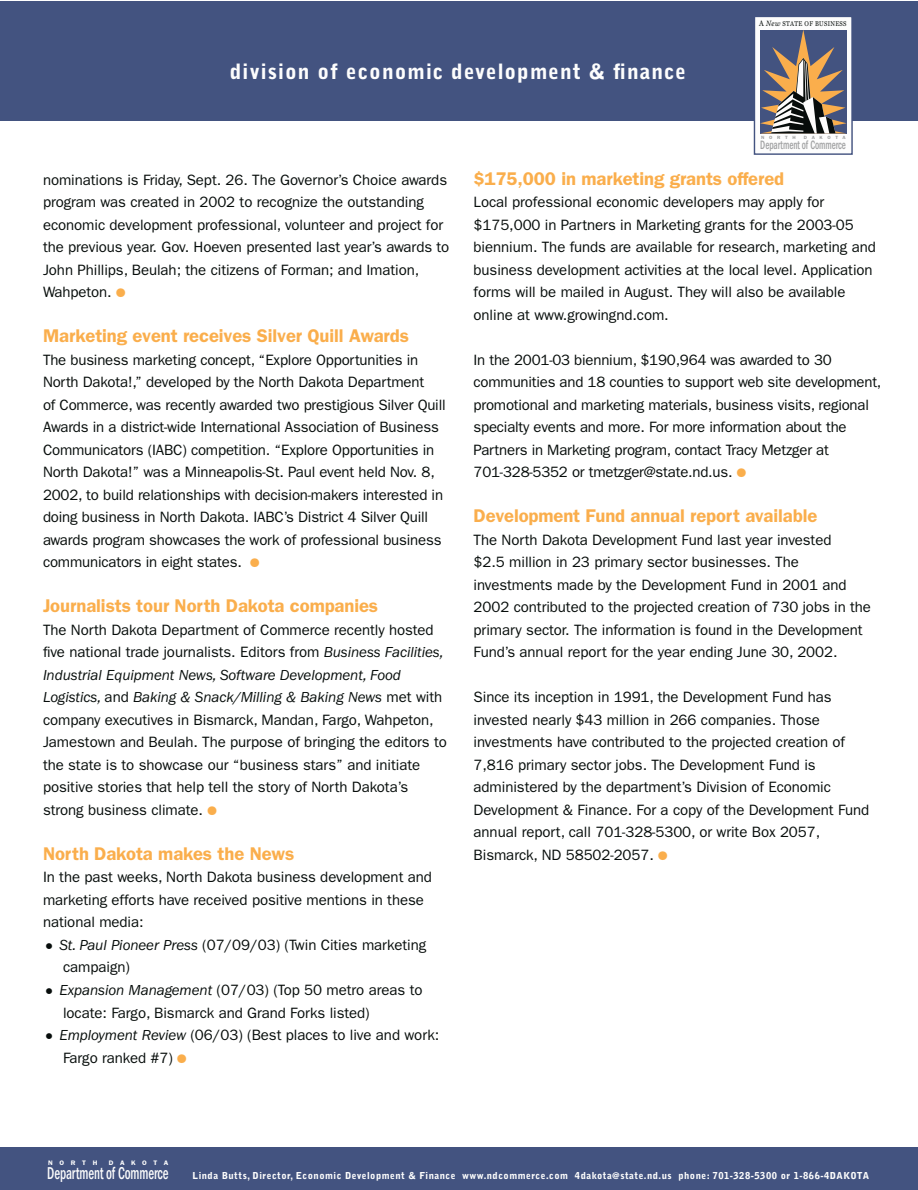
<style>
.page{position:relative;width:918px;height:1190px;background:#fff}
.page>*{position:absolute;margin:0;border:0;box-sizing:border-box;transform-origin:0 0}
.t1{font:900 21px "Bell Gothic";letter-spacing:.05em;color:#fdfdfd}
.t2{font:600 18.45px "Franklin Gothic";letter-spacing:-.005em;color:#faae4c}
.t3{font:500 condensed 17.85px "Franklin Gothic";letter-spacing:-.005em;color:#fdfdfd;scale:.72 1}
.t4{font:15px/22.5px "Franklin Gothic";letter-spacing:-.005em;color:#070d0b}
.t5{font:500 condensed 12.6px "Franklin Gothic";letter-spacing:-.005em;color:#a0a1a2;scale:.72 1}
.t6{font:900 9.45px "Bell Gothic";letter-spacing:.05em;color:#fdfdfd}
.t7{font:6.9px "Georgia";letter-spacing:.055em;color:#070d0b;scale:.87 1}
.t8{font:600 6.6px "Franklin Gothic";letter-spacing:.935em;color:#fdfdfd;scale:1.09 1}
.t9{font:600 4.65px "Franklin Gothic";letter-spacing:.935em;color:#a0a1a2;scale:1.09 1}
.s1{font-size:7.95px}
.s2{font-style:italic;font-size:7.65px}
.s3{font-weight:600;font-size:30px;color:#faae4c}
.s4{font-style:italic}
.s5{font-weight:600;font-size:20.1px}
</style>
<div class="page">
<div style="left:0;top:1px;width:917px;height:120px;background:#435380"></div>
<div style="left:0;top:1147px;width:917px;height:42px;background:#435380"></div>
<div style="left:754px;top:16px;width:98px;height:138px;background:#fdfdfd"></div>
<div style="left:753px;top:16px;width:99px;height:139px;border:1px solid #435380"></div>
<svg style="left:760px;top:30px;width:86px;height:103px;background:#797171"></svg>
<h1 class="t1" style="left:230px;top:63px;width:458px">division of economic development &amp; finance</h1>
<p class="t7" style="left:759px;top:19px;width:102px"><span class="s1">A</span> <span class="s2">New</span> STATE OF BUSINESS</p>
<p class="t9" style="left:761px;top:136px;width:33px">NORTH</p>
<p class="t9" style="left:803px;top:136px;width:40px">DAKOTA</p>
<p class="t5" style="left:760px;top:141px;width:120px">Department of Commerce</p>
<p class="t4" style="left:43px;top:169px;width:408px">nominations is Friday, Sept. 26. The Governor’s Choice awards program was created in 2002 to recognize the outstanding economic development professional, volunteer and project for the previous year. Gov. Hoeven presented last year’s awards to John Phillips, Beulah; the citizens of Forman; and Imation, Wahpeton.<span class="s3">•</span></p>
<p class="t2" style="left:43px;top:329px;width:367px">Marketing event receives Silver Quill Awards</p>
<p class="t4" style="left:43px;top:349px;width:404px">The business marketing concept, “Explore Opportunities in North Dakota!,” developed by the North Dakota Department<br>of Commerce, was recently awarded two prestigious Silver Quill Awards in a district-wide International Association of Business Communicators (IABC) competition. “Explore Opportunities in North Dakota!” was a Minneapolis-St. Paul event held Nov. 8, 2002, to build relationships with decision-makers interested in doing business in North Dakota. IABC’s District 4 Silver Quill awards program showcases the work of professional business communicators in eight states. <span class="s3">•</span></p>
<p class="t2" style="left:43px;top:599px;width:336px">Journalists tour North Dakota companies</p>
<p class="t4" style="left:43px;top:619px;width:405px">The North Dakota Department of Commerce recently hosted five national trade journalists. Editors from <span class="s4">Business Facilities, Industrial Equipment News, Software Development, Food Logistics,</span> and <span class="s4">Baking &amp; Snack/Milling &amp; Baking News</span> met with company executives in Bismarck, Mandan, Fargo, Wahpeton, Jamestown and Beulah. The purpose of bringing the editors to the state is to showcase our “business stars” and initiate positive stories that help tell the story of North Dakota’s strong business climate.<span class="s3">•</span></p>
<p class="t2" style="left:43px;top:847px;width:253px">North Dakota makes the News</p>
<p class="t4" style="left:43px;top:867px;width:390px">In the past weeks, North Dakota business development and marketing efforts have received positive mentions in these national media:</p>
<p class="t4" style="left:63px;top:934px;width:365px;text-indent:-20px"><span class="s5">•</span> <span class="s4">St. Paul Pioneer Press</span> (07/09/03) (Twin Cities marketing campaign)</p>
<p class="t4" style="left:63px;top:979px;width:361px;text-indent:-20px"><span class="s5">•</span> <span class="s4">Expansion Management</span> (07/03) (Top 50 metro areas to locate: Fargo, Bismarck and Grand Forks listed)</p>
<p class="t4" style="left:63px;top:1024px;width:378px;text-indent:-20px"><span class="s5">•</span> <span class="s4">Employment Review</span> (06/03) (Best places to live and work:<br>Fargo ranked #7)<span class="s3">•</span></p>
<p class="t2" style="left:473px;top:172px;width:312px">$175,000 in marketing grants offered</p>
<p class="t4" style="left:473px;top:192px;width:404px">Local professional economic developers may apply for $175,000 in Partners in Marketing grants for the 2003-05 biennium. The funds are available for research, marketing and business development activities at the local level. Application forms will be mailed in August. They will also be available online at www.growingnd.com.</p>
<p class="t4" style="left:473px;top:349px;width:409px">In the 2001-03 biennium, $190,964 was awarded to 30 communities and 18 counties to support web site development, promotional and marketing materials, business visits, regional specialty events and more. For more information about the Partners in Marketing program, contact Tracy Metzger at 701-328-5352 or tmetzger@state.nd.us.<span class="s3">•</span></p>
<p class="t2" style="left:473px;top:509px;width:345px">Development Fund annual report available</p>
<p class="t4" style="left:473px;top:529px;width:399px">The North Dakota Development Fund last year invested<br>$2.5 million in 23 primary sector businesses. The investments made by the Development Fund in 2001 and 2002 contributed to the projected creation of 730 jobs in the primary sector. The information is found in the Development Fund’s annual report for the year ending June 30, 2002.</p>
<p class="t4" style="left:473px;top:687px;width:397px">Since its inception in 1991, the Development Fund has invested nearly $43 million in 266 companies. Those investments have contributed to the projected creation of 7,816 primary sector jobs. The Development Fund is administered by the department’s Division of Economic Development &amp; Finance. For a copy of the Development Fund annual report, call 701-328-5300, or write Box 2057, Bismarck, ND 58502-2057.<span class="s3">•</span></p>
<p class="t8" style="left:48px;top:1160px;width:47px">NORTH</p>
<p class="t8" style="left:109px;top:1160px;width:56px">DAKOTA</p>
<p class="t3" style="left:47px;top:1167px;width:170px">Department of Commerce</p>
<p class="t6" style="left:192px;top:1171px;width:678px">Linda Butts, Director, Economic Development &amp; Finance www.ndcommerce.com 4dakota@state.nd.us phone: 701-328-5300 or 1-866-4DAKOTA</p>
</div>
